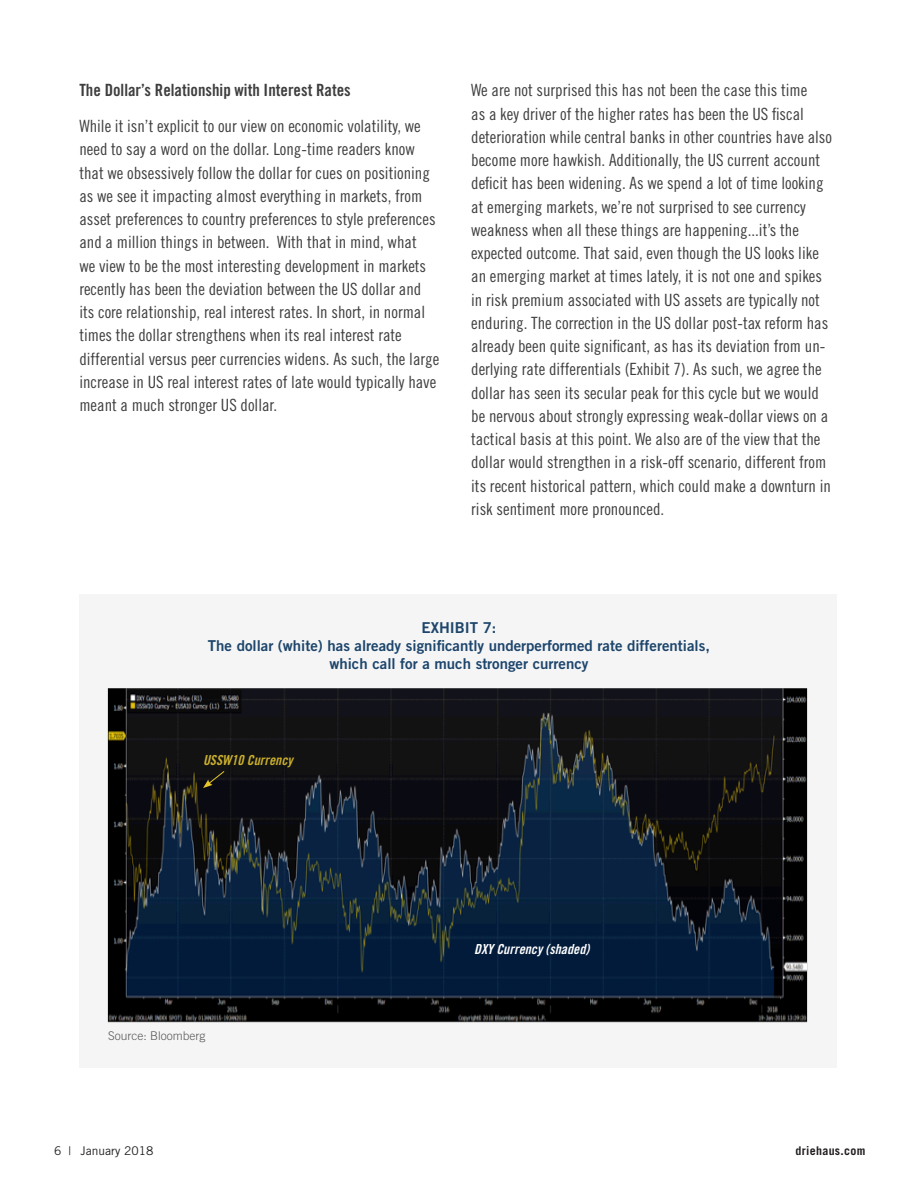
<style>
.page{position:relative;width:918px;height:1188px;background:#fff}
.page>*{position:absolute;margin:0;border:0;box-sizing:border-box;transform-origin:0 0}
.Bullets_Credit_Comme{font:16.8px/23.2px "Trade Gothic Cond Eighteen";color:#3e3e3f}
.Bullets_Credit_Comme-2{font:16.8px "Trade Gothic Bold Cond Twenty";color:#3e3e3f}
.t1{font:15px/18px "Trade Gothic Bold Two";color:#1d456b;text-align:center}
.Table_text{font:13.8px "Trade Gothic Bold Cond Twenty Obl";color:#fff}
.Table_text-2{font:13.8px "Trade Gothic Bold Cond Twenty Obl";color:#caaf2d}
.t2{font:300 12px "Trade Gothic";color:#57585a}
.t3{font:12px "Trade Gothic";color:#231f20}
.t4{font:700 12px "Trade Gothic";letter-spacing:.025em;color:#231f20}
</style>
<div class="page">
<div style="left:79px;top:594px;width:758px;height:474px;background:#f5f5f6"></div>
<img style="left:107px;top:688px;width:701px;height:335px">
<svg style="left:203px;top:770px;width:22px;height:18px"></svg>
<p class="Bullets_Credit_Comme-2" style="left:79px;top:80px;width:273px">The Dollar’s Relationship with Interest Rates</p>
<p class="Bullets_Credit_Comme" style="left:79px;top:114px;width:361px">While it isn’t explicit to our view on economic volatility, we need to say a word on the dollar. Long-time readers know that we obsessively follow the dollar for cues on positioning as we see it impacting almost everything in markets, from asset preferences to country preferences to style preferences and a million things in between. With that in mind, what<br>we view to be the most interesting development in markets recently has been the deviation between the US dollar and its core relationship, real interest rates. In short, in normal times the dollar strengthens when its real interest rate differential versus peer currencies widens. As such, the large increase in US real interest rates of late would typically have meant a much stronger US dollar.</p>
<p class="Bullets_Credit_Comme" style="left:471px;top:79px;width:362px">We are not surprised this has not been the case this time<br>as a key driver of the higher rates has been the US fiscal deterioration while central banks in other countries have also become more hawkish. Additionally, the US current account deficit has been widening. As we spend a lot of time looking at emerging markets, we’re not surprised to see currency weakness when all these things are happening...it’s the expected outcome. That said, even though the US looks like an emerging market at times lately, it is not one and spikes in risk premium associated with US assets are typically not enduring. The correction in the US dollar post-tax reform has already been quite significant, as has its deviation from un&shy;derlying rate differentials (Exhibit 7). As such, we agree the dollar has seen its secular peak for this cycle but we would be nervous about strongly expressing weak-dollar views on a tactical basis at this point. We also are of the view that the dollar would strengthen in a risk-off scenario, different from its recent historical pattern, which could make a downturn in risk sentiment more pronounced.</p>
<p class="t1" style="left:208px;top:619px;width:504px">EXHIBIT 7:<br>The dollar (white) has already significantly underperformed rate differentials, which call for a much stronger currency</p>
<p class="Table_text-2" style="left:203px;top:752px;width:91px">USSW10 Currency</p>
<p class="t2" style="left:108px;top:1029px;width:99px">Source: Bloomberg</p>
<p class="Table_text" style="left:474px;top:941px;width:117px">DXY Currency (shaded)</p>
<p class="t3" style="left:54px;top:1143px;width:101px">6 | January 2018</p>
<p class="t4" style="left:796px;top:1143px;width:71px">driehaus.com</p>
</div>
